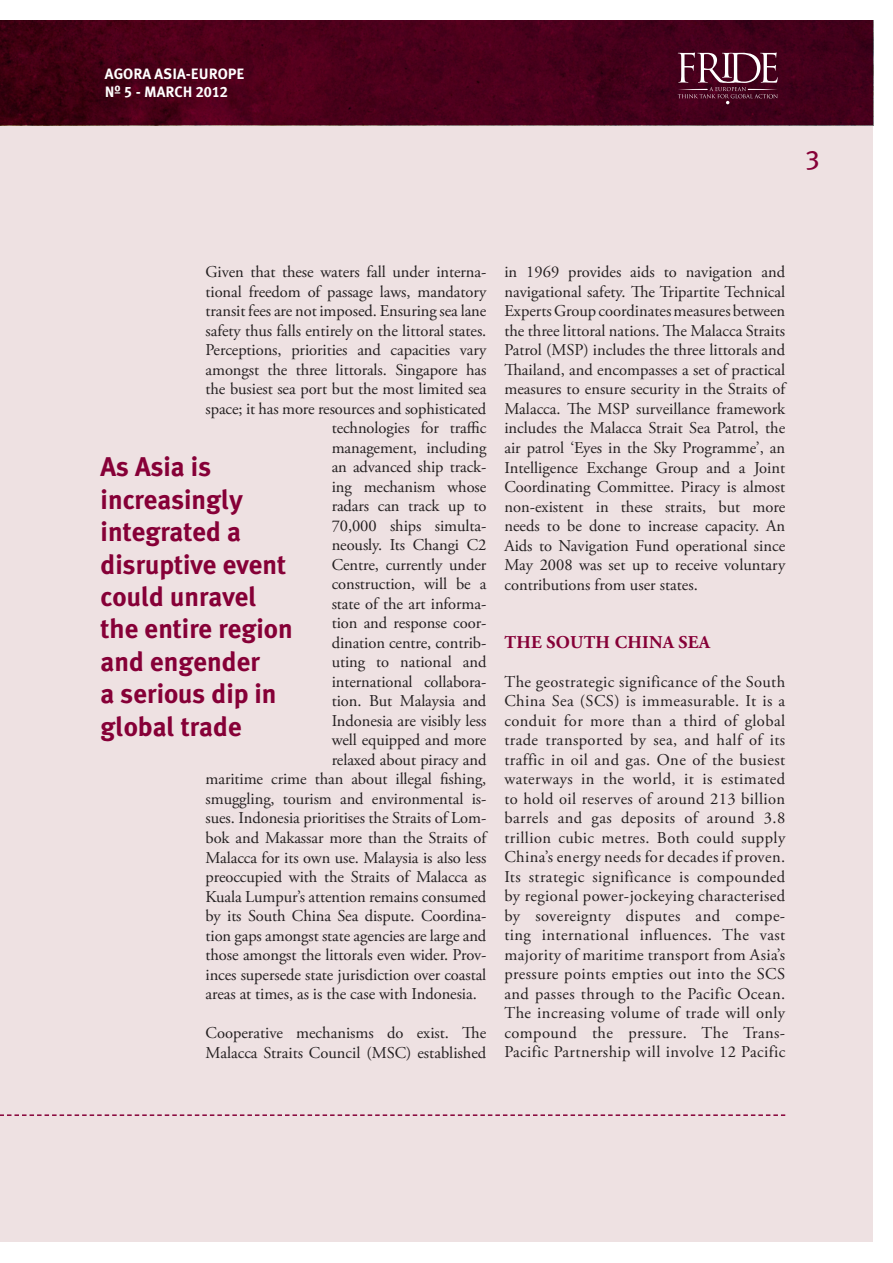
<style>
.page{position:relative;width:893px;height:1263px;background:#fff}
.page>*{position:absolute;margin:0;border:0;box-sizing:border-box;transform-origin:0 0}
.t1{font:700 27px/32.4px "Meta Plus";color:#860037}
.t2{font:27px "Meta Plus Book Caps";color:#860037}
.t3{font:700 18px "Adobe Garamond Pro";letter-spacing:.015em;color:#860037}
.t4{font:16.5px/19.5px "Adobe Garamond Pro";letter-spacing:-.005em;color:#231f20;text-align:justify}
.t5{font:15px "Meta Plus Bold Caps";color:#fff}
</style>
<div class="page">
<div style="left:0;top:22px;width:872px;height:1220px;background:#eee1e2"></div>
<img style="left:0;top:21px;width:873px;height:104px">
<svg style="left:0;top:1114px;width:785px;height:2px"></svg>
<svg style="left:678px;top:52px;width:100px;height:52px"></svg>
<p class="t5" style="left:105px;top:65px;width:141px">AGORA ASIA-EUROPE</p>
<p class="t5" style="left:105px;top:83px;width:125px">Nº 5 - MARCH 2012</p>
<p class="t2" style="left:805px;top:144px;width:16px">3</p>
<p class="t4" style="left:206px;top:263px;width:282px">Given that these waters fall under interna-</p>
<p class="t4" style="left:206px;top:282px;width:282px">tional freedom of passage laws, mandatory</p>
<p class="t4" style="left:206px;top:302px;width:282px">transit fees are not imposed. Ensuring sea lane</p>
<p class="t4" style="left:206px;top:321px;width:282px">safety thus falls entirely on the littoral states.</p>
<p class="t4" style="left:206px;top:341px;width:282px">Perceptions, priorities and capacities vary</p>
<p class="t4" style="left:206px;top:360px;width:282px">amongst the three littorals. Singapore has</p>
<p class="t4" style="left:206px;top:380px;width:282px">the busiest sea port but the most limited sea</p>
<p class="t4" style="left:206px;top:399px;width:282px">space; it has more resources and sophisticated</p>
<p class="t4" style="left:332px;top:419px;width:156px">technologies for traffic</p>
<p class="t4" style="left:332px;top:438px;width:156px">management, including</p>
<p class="t4" style="left:332px;top:458px;width:156px">an advanced ship track-</p>
<p class="t4" style="left:332px;top:477px;width:156px">ing mechanism whose</p>
<p class="t4" style="left:332px;top:497px;width:156px">radars can track up to</p>
<p class="t4" style="left:332px;top:516px;width:156px">70,000 ships simulta-</p>
<p class="t4" style="left:332px;top:536px;width:156px">neously. Its Changi C2</p>
<p class="t4" style="left:332px;top:555px;width:156px">Centre, currently under</p>
<p class="t4" style="left:332px;top:575px;width:156px">construction, will be a</p>
<p class="t4" style="left:332px;top:594px;width:156px">state of the art informa-</p>
<p class="t4" style="left:332px;top:614px;width:156px">tion and response coor-</p>
<p class="t4" style="left:332px;top:633px;width:156px">dination centre, contrib-</p>
<p class="t4" style="left:332px;top:653px;width:156px">uting to national and</p>
<p class="t4" style="left:332px;top:672px;width:156px">international collabora-</p>
<p class="t4" style="left:332px;top:692px;width:156px">tion. But Malaysia and</p>
<p class="t4" style="left:332px;top:711px;width:156px">Indonesia are visibly less</p>
<p class="t4" style="left:332px;top:731px;width:156px">well equipped and more</p>
<p class="t4" style="left:332px;top:750px;width:156px">relaxed about piracy and</p>
<p class="t4" style="left:206px;top:770px;width:282px">maritime crime than about illegal fishing,</p>
<p class="t4" style="left:206px;top:789px;width:282px">smuggling, tourism and environmental is-</p>
<p class="t4" style="left:206px;top:809px;width:282px">sues. Indonesia prioritises the Straits of Lom-</p>
<p class="t4" style="left:206px;top:828px;width:282px">bok and Makassar more than the Straits of</p>
<p class="t4" style="left:206px;top:848px;width:282px">Malacca for its own use. Malaysia is also less</p>
<p class="t4" style="left:206px;top:867px;width:282px">preoccupied with the Straits of Malacca as</p>
<p class="t4" style="left:206px;top:887px;width:282px">Kuala Lumpur’s attention remains consumed</p>
<p class="t4" style="left:206px;top:907px;width:282px">by its South China Sea dispute. Coordina-</p>
<p class="t4" style="left:206px;top:926px;width:282px">tion gaps amongst state agencies are large and</p>
<p class="t4" style="left:206px;top:946px;width:282px">those amongst the littorals even wider. Prov-</p>
<p class="t4" style="left:206px;top:965px;width:282px">inces supersede state jurisdiction over coastal</p>
<p class="t4" style="left:206px;top:985px;width:273px">areas at times, as is the case with Indonesia.</p>
<p class="t4" style="left:206px;top:1024px;width:282px">Cooperative mechanisms do exist. The<br>Malacca Straits Council (MSC) established</p>
<p class="t1" style="left:101px;top:451px;width:193px">As Asia is increasingly integrated a disruptive event could unravel the entire region and engender<br>a serious dip in global trade</p>
<p class="t4" style="left:504px;top:263px;width:282px">in 1969 provides aids to navigation and navigational safety. The Tripartite Technical Experts Group coordinates measures between the three littoral nations. The Malacca Straits Patrol (MSP) includes the three littorals and Thailand, and encompasses a set of practical measures to ensure security in the Straits of Malacca. The MSP surveillance framework includes the Malacca Strait Sea Patrol, the air patrol ‘Eyes in the Sky Programme’, an Intelligence Exchange Group and a Joint Coordinating Committee. Piracy is almost non-existent in these straits, but more needs to be done to increase capacity. An Aids to Navigation Fund operational since May 2008 was set up to receive voluntary contributions from user states.</p>
<p class="t3" style="left:504px;top:632px;width:207px">THE SOUTH CHINA SEA</p>
<p class="t4" style="left:504px;top:672px;width:282px">The geostrategic significance of the South China Sea (SCS) is immeasurable. It is a conduit for more than a third of global trade transported by sea, and half of its traffic in oil and gas. One of the busiest waterways in the world, it is estimated to hold oil reserves of around 213 billion barrels and gas deposits of around 3.8 trillion cubic metres. Both could supply China’s energy needs for decades if proven.<br>Its strategic significance is compounded by regional power-jockeying characterised by sovereignty disputes and compe&shy;ting international influences. The vast majority of maritime transport from Asia’s pressure points empties out into the SCS and passes through to the Pacific Ocean.<br>The increasing volume of trade will only compound the pressure. The Trans-Pacific Partnership will involve 12 Pacific</p>
</div>
